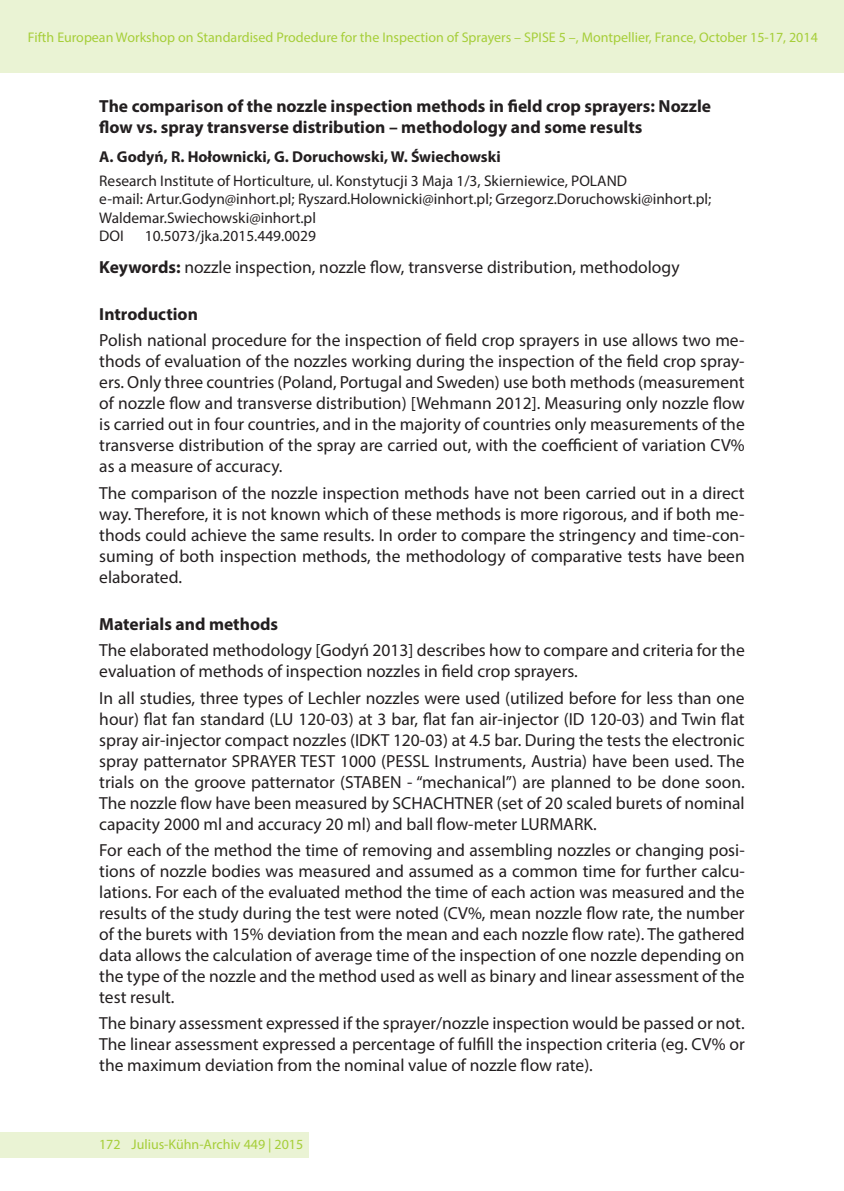
<style>
.page{position:relative;width:844px;height:1191px;background:#fff}
.page>*{position:absolute;margin:0;border:0;box-sizing:border-box;transform-origin:0 0}
.t1{font:17.5px/21px "Myriad Pro";color:#231f20;text-align:justify}
.t2{font:700 17.5px/21px "Myriad Pro";color:#231f20}
.t3{font:700 15.75px "Myriad Pro";color:#231f20}
.t4{font:15.4px/18.6px "Myriad Pro";color:#231f20}
.t5{font:14px "Myriad Pro";color:#a6ce39}
.s1{font-weight:700}
</style>
<div class="page">
<div style="left:0;top:0;width:843px;height:72px;background:#eaf3d4"></div>
<div style="left:0;top:1132px;width:308px;height:25px;background:#eaf3d4"></div>
<p class="t5" style="left:28px;top:29px;width:791px">Fifth European Workshop on Standardised Prodedure for the Inspection of Sprayers – SPISE 5 –, Montpellier, France, October 15-17, 2014</p>
<p class="t2" style="left:99px;top:95px;width:613px">The comparison of the nozzle inspection methods in field crop sprayers: Nozzle flow vs. spray transverse distribution – methodology and some results</p>
<p class="t3" style="left:99px;top:147px;width:403px">A. Godyń, R. Hołownicki, G. Doruchowski, W. Świechowski</p>
<p class="t4" style="left:99px;top:171px;width:613px">Research Institute of Horticulture, ul. Konstytucji 3 Maja 1/3, Skierniewice, POLAND<br>e-mail: Artur.Godyn@inhort.pl; Ryszard.Holownicki@inhort.pl; Grzegorz.Doruchowski@inhort.pl; Waldemar.Swiechowski@inhort.pl<br>DOI</p>
<p class="t4" style="left:145px;top:227px;width:173px">10.5073/jka.2015.449.0029</p>
<p class="t1" style="left:99px;top:256px;width:581px"><span class="s1">Keywords:</span> nozzle inspection, nozzle flow, transverse distribution, methodology</p>
<p class="t1" style="left:99px;top:301px;width:646px;line-height:26.2px"><span class="s1">Introduction<br></span>Polish national procedure for the inspection of field crop sprayers in use allows two me-</p>
<p class="t1" style="left:99px;top:351px;width:646px">thods of evaluation of the nozzles working during the inspection of the field crop spray&shy;ers. Only three countries (Poland, Portugal and Sweden) use both methods (measurement of nozzle flow and transverse distribution) [Wehmann 2012]. Measuring only nozzle flow is carried out in four countries, and in the majority of countries only measurements of the transverse distribution of the spray are carried out, with the coefficient of variation CV% as a measure of accuracy.</p>
<p class="t1" style="left:99px;top:482px;width:646px">The comparison of the nozzle inspection methods have not been carried out in a direct way. Therefore, it is not known which of these methods is more rigorous, and if both me&shy;thods could achieve the same results. In order to compare the stringency and time-con&shy;suming of both inspection methods, the methodology of comparative tests have been elaborated.</p>
<p class="t1" style="left:99px;top:611px;width:646px;line-height:26.2px"><span class="s1">Materials and methods<br></span>The elaborated methodology [Godyń 2013] describes how to compare and criteria for the</p>
<p class="t1" style="left:99px;top:658px;width:646px;line-height:26.2px">evaluation of methods of inspection nozzles in field crop sprayers.<br>In all studies, three types of Lechler nozzles were used (utilized before for less than one</p>
<p class="t1" style="left:99px;top:708px;width:646px">hour) flat fan standard (LU 120-03) at 3 bar, flat fan air-injector (ID 120-03) and Twin flat spray air-injector compact nozzles (IDKT 120-03) at 4.5 bar. During the tests the electronic spray patternator SPRAYER TEST 1000 (PESSL Instruments, Austria) have been used. The trials on the groove patternator (STABEN - “mechanical”) are planned to be done soon.<br>The nozzle flow have been measured by SCHACHTNER (set of 20 scaled burets of nominal capacity 2000 ml and accuracy 20 ml) and ball flow-meter LURMARK.</p>
<p class="t1" style="left:99px;top:839px;width:646px">For each of the method the time of removing and assembling nozzles or changing posi&shy;tions of nozzle bodies was measured and assumed as a common time for further calcu&shy;lations. For each of the evaluated method the time of each action was measured and the results of the study during the test were noted (CV%, mean nozzle flow rate, the number of the burets with 15% deviation from the mean and each nozzle flow rate). The gathered data allows the calculation of average time of the inspection of one nozzle depending on the type of the nozzle and the method used as well as binary and linear assessment of the test result.</p>
<p class="t1" style="left:99px;top:1012px;width:646px">The binary assessment expressed if the sprayer/nozzle inspection would be passed or not.<br>The linear assessment expressed a percentage of fulfill the inspection criteria (eg. CV% or the maximum deviation from the nominal value of nozzle flow rate).</p>
<p class="t5" style="left:99px;top:1136px;width:206px">172 Julius-Kühn-Archiv 449 | 2015</p>
</div>
